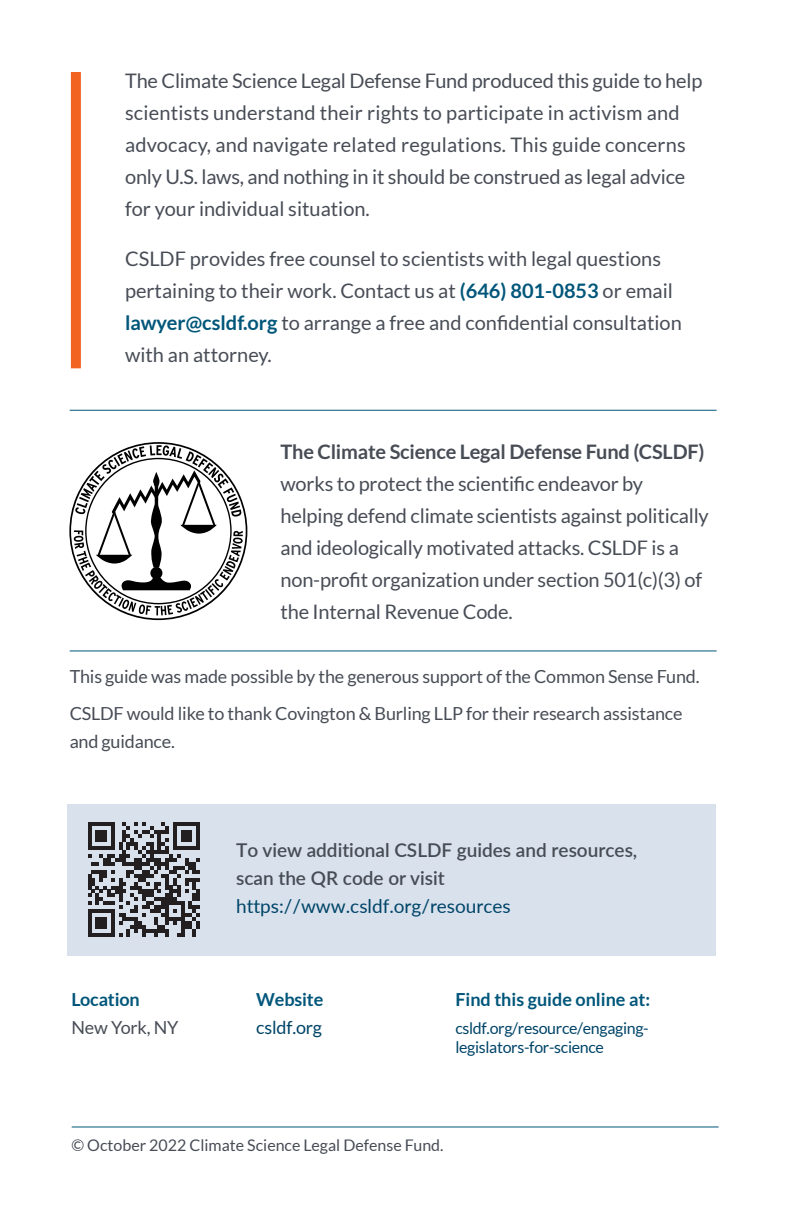
<style>
.page{position:relative;width:792px;height:1224px;background:#fff}
.page>*{position:absolute;margin:0;border:0;box-sizing:border-box;transform-origin:0 0}
.t1{font:20px/32px "Lato";letter-spacing:-.01em;color:#474c55}
.t2{font:700 20px "Lato";letter-spacing:-.01em;color:#474c55}
.t3{font:600 19px/28px "Lato";color:#464b54}
.t4{font:19px "Lato";color:#004468}
.t5{font:18px/37px "Lato";letter-spacing:-.01em;color:#474c55}
.t6{font:700 18px "Lato";color:#00567a}
.t7{font:18px "Lato";letter-spacing:-.01em;color:#004468}
.t8{font:16px/19.2px "Lato";letter-spacing:-.02em;color:#004468}
.t9{font:16px "Lato";color:#474c55}
.s1{font-weight:700;color:#00567a}
</style>
<div class="page">
<svg style="left:69px;top:442px;width:178px;height:178px"></svg>
<hr style="left:70px;top:410px;width:647px;height:1px;background:#00567a">
<hr style="left:70px;top:650px;width:647px;height:1px;background:#00567a">
<div style="left:71px;top:72px;width:10px;height:296px;background:#f26322"></div>
<hr style="left:72px;top:1126px;width:647px;height:1px;background:#00567a">
<div style="left:222px;top:804px;width:493px;height:151px;background:#d8e1ec"></div>
<div style="left:67px;top:804px;width:157px;height:151px;background:#d8e1ec"></div>
<svg style="left:88px;top:822px;width:112px;height:115px"></svg>
<p class="t1" style="left:125px;top:65px;width:579px">The Climate Science Legal Defense Fund produced this guide to help scientists understand their rights to participate in activism and advocacy, and navigate related regulations. This guide concerns only U.S. laws, and nothing in it should be construed as legal advice for your individual situation.</p>
<p class="t1" style="left:125px;top:243px;width:558px">CSLDF provides free counsel to scientists with legal questions pertaining to their work. Contact us at <span class="s1">(646) 801-0853</span> or email <span class="s1">lawyer@csldf.org</span> to arrange a free and confidential consultation with an attorney.</p>
<p class="t2" style="left:281px;top:440px;width:425px">The Climate Science Legal Defense Fund (CSLDF)</p>
<p class="t1" style="left:281px;top:467px;width:430px">works to protect the scientific endeavor by helping defend climate scientists against politically and ideologically motivated attacks. CSLDF is a non-profit organization under section 501(c)(3) of the Internal Revenue Code.</p>
<p class="t5" style="left:70px;top:658px;width:631px">This guide was made possible by the generous support of the Common Sense Fund.<br>CSLDF would like to thank Covington &amp; Burling LLP for their research assistance</p>
<p class="t5" style="left:70px;top:723px;width:107px">and guidance.</p>
<p class="t6" style="left:71px;top:989px;width:70px">Location</p>
<p class="t5" style="left:71px;top:1009px;width:109px">New York, NY</p>
<p class="t3" style="left:236px;top:835px;width:403px">To view additional CSLDF guides and resources, scan the QR code or visit</p>
<p class="t4" style="left:236px;top:892px;width:276px">https://www.csldf.org/resources</p>
<p class="t6" style="left:256px;top:989px;width:68px">Website</p>
<p class="t7" style="left:256px;top:1018px;width:67px">csldf.org</p>
<p class="t6" style="left:455px;top:989px;width:196px">Find this guide online at:</p>
<p class="t8" style="left:455px;top:1019px;width:195px">csldf.org/resource/engaging&shy;legislators-for-science</p>
<p class="t9" style="left:71px;top:1137px;width:374px">© October 2022 Climate Science Legal Defense Fund.</p>
</div>
